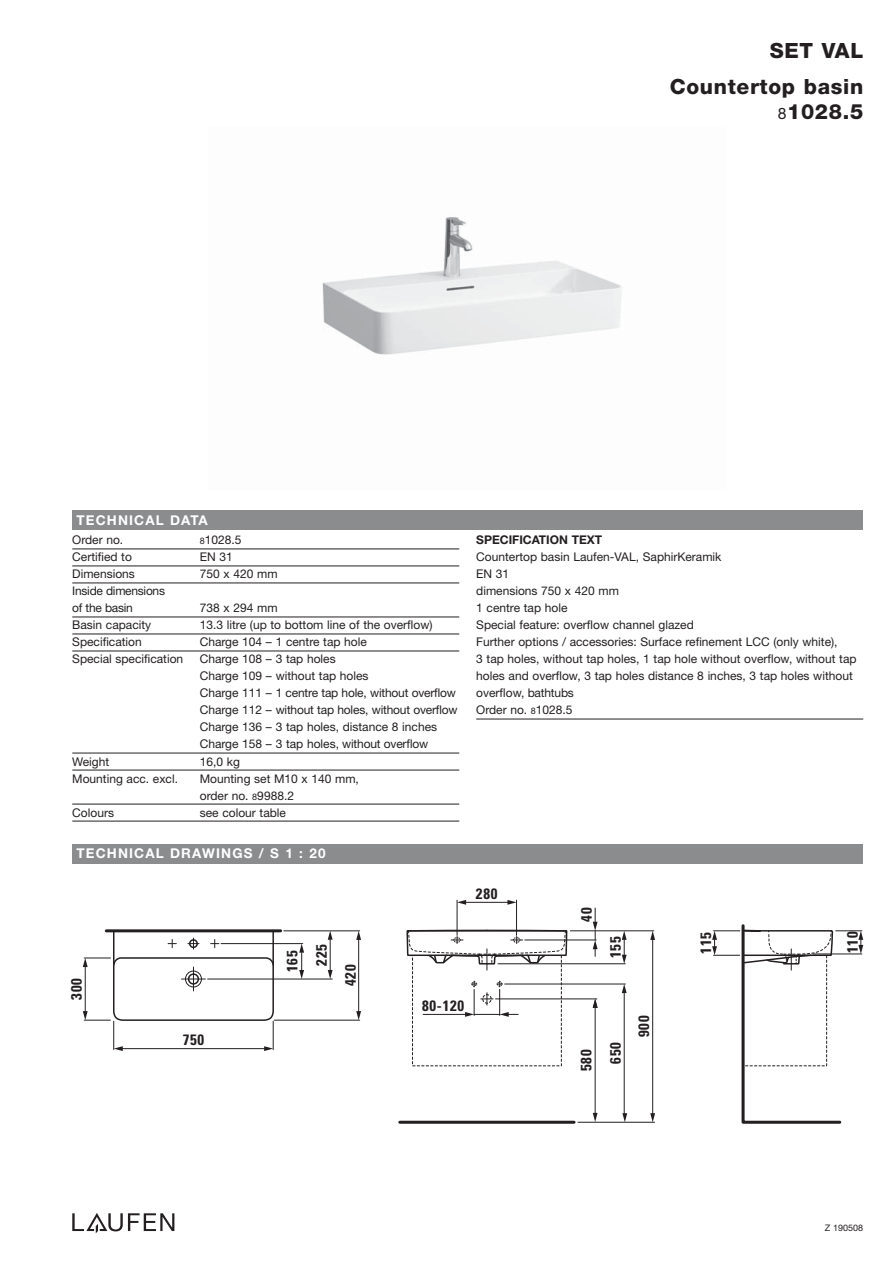
<style>
.page{position:relative;width:893px;height:1263px;background:#fff}
.page>*{position:absolute;margin:0;border:0;box-sizing:border-box;transform-origin:0 0}
.t1{font:800 21px "Helvetica Neue";letter-spacing:.03em;color:#231f20}
.t2{font:700 condensed 15px/29.4px "Univers";letter-spacing:.05em;color:#231f20;text-align:center}
.t3{font:700 13.5px "Helvetica Neue";letter-spacing:.085em;color:#fff}
.t4{font:12px/17px "Helvetica Neue";color:#231f20}
.t5{font:12px/17px "Helvetica Neue";letter-spacing:-.02em;color:#231f20}
.t6{font:700 12px "Helvetica Neue";color:#231f20}
.t7{font:9px "Helvetica Neue";color:#231f20}
.s1{font-weight:400;font-size:15.75px}
.s2{font-size:9px}
</style>
<div class="page">
<img style="left:322px;top:217px;width:300px;height:138px">
<hr style="left:106px;top:929px;width:175px;height:3px;background:#231f20">
<hr style="left:400px;top:1121px;width:174px;height:3px;background:#231f20">
<svg style="left:598px;top:954px;width:56px;height:112px"></svg>
<hr style="left:505px;top:984px;width:120px;height:1px;background:#231f20">
<svg style="left:622px;top:984px;width:5px;height:9px"></svg>
<hr style="left:624px;top:992px;width:1px;height:122px;background:#231f20">
<hr style="left:595px;top:1007px;width:1px;height:107px;background:#231f20">
<hr style="left:578px;top:1122px;width:77px;height:1px;background:#231f20">
<svg style="left:622px;top:1113px;width:5px;height:9px"></svg>
<svg style="left:593px;top:1113px;width:5px;height:9px"></svg>
<svg style="left:650px;top:1113px;width:5px;height:9px"></svg>
<svg style="left:650px;top:931px;width:5px;height:9px"></svg>
<hr style="left:652px;top:937px;width:1px;height:177px;background:#231f20">
<hr style="left:274px;top:1020px;width:86px;height:1px;background:#231f20">
<svg style="left:356px;top:931px;width:5px;height:9px"></svg>
<svg style="left:356px;top:1011px;width:5px;height:9px"></svg>
<hr style="left:358px;top:939px;width:1px;height:73px;background:#231f20">
<hr style="left:208px;top:979px;width:124px;height:1px;background:#231f20">
<hr style="left:221px;top:943px;width:82px;height:1px;background:#231f20">
<svg style="left:328px;top:970px;width:5px;height:9px"></svg>
<svg style="left:328px;top:931px;width:5px;height:9px"></svg>
<hr style="left:330px;top:940px;width:1px;height:30px;background:#231f20">
<hr style="left:284px;top:930px;width:76px;height:1px;background:#231f20">
<svg style="left:299px;top:943px;width:5px;height:36px"></svg>
<hr style="left:498px;top:963px;width:127px;height:1px;background:#231f20">
<svg style="left:622px;top:931px;width:5px;height:33px"></svg>
<svg style="left:406px;top:900px;width:192px;height:187px"></svg>
<hr style="left:570px;top:930px;width:84px;height:1px;background:#231f20">
<hr style="left:525px;top:940px;width:71px;height:1px;background:#231f20">
<svg style="left:712px;top:924px;width:151px;height:200px"></svg>
<hr style="left:813px;top:954px;width:49px;height:1px;background:#231f20">
<svg style="left:83px;top:929px;width:192px;height:122px"></svg>
<svg style="left:72px;top:1213px;width:102px;height:20px"></svg>
<div style="left:72px;top:844px;width:791px;height:19px;background:#8a8c8e"></div>
<div style="left:72px;top:510px;width:791px;height:19px;background:#8a8c8e"></div>
<hr style="left:72px;top:549px;width:387px;height:1px;background:#231f20">
<hr style="left:72px;top:566px;width:387px;height:1px;background:#231f20">
<hr style="left:72px;top:583px;width:387px;height:1px;background:#231f20">
<hr style="left:72px;top:617px;width:387px;height:1px;background:#231f20">
<hr style="left:72px;top:634px;width:387px;height:1px;background:#231f20">
<hr style="left:72px;top:651px;width:387px;height:1px;background:#231f20">
<hr style="left:72px;top:753px;width:387px;height:1px;background:#231f20">
<hr style="left:72px;top:770px;width:387px;height:1px;background:#231f20">
<hr style="left:72px;top:804px;width:387px;height:1px;background:#231f20">
<hr style="left:72px;top:821px;width:387px;height:1px;background:#231f20">
<hr style="left:476px;top:719px;width:387px;height:1px;background:#231f20">
<h1 class="t1" style="left:770px;top:42px;width:95px">SET VAL</h1>
<h1 class="t1" style="left:670px;top:79px;width:195px">Countertop basin</h1>
<h1 class="t1" style="left:778px;top:104px;width:87px"><span class="s1">8</span>1028.5</h1>
<p class="t3" style="left:77px;top:515px;width:133px">TECHNICAL DATA</p>
<p class="t4" style="left:72px;top:533px;width:53px">Order no.</p>
<p class="t4" style="left:200px;top:533px;width:43px"><span class="s2">8</span>1028.5</p>
<p class="t4" style="left:72px;top:550px;width:61px">Certified to</p>
<p class="t4" style="left:200px;top:550px;width:35px">EN 31</p>
<p class="t4" style="left:72px;top:567px;width:64px">Dimensions</p>
<p class="t4" style="left:200px;top:567px;width:79px">750 x 420 mm</p>
<p class="t5" style="left:72px;top:584px;width:94px">Inside dimensions of the basin</p>
<p class="t4" style="left:200px;top:601px;width:79px">738 x 294 mm</p>
<p class="t4" style="left:72px;top:618px;width:81px">Basin capacity</p>
<p class="t4" style="left:200px;top:618px;width:234px">13.3 litre (up to bottom line of the overflow)</p>
<p class="t4" style="left:72px;top:635px;width:71px">Specification</p>
<p class="t4" style="left:200px;top:635px;width:169px">Charge 104 – 1 centre tap hole</p>
<p class="t4" style="left:72px;top:652px;width:112px">Special specification</p>
<p class="t4" style="left:200px;top:652px;width:259px">Charge 108 – 3 tap holes<br>Charge 109 – without tap holes<br>Charge 111 – 1 centre tap hole, without overflow Charge 112 – without tap holes, without overflow Charge 136 – 3 tap holes, distance 8 inches Charge 158 – 3 tap holes, without overflow</p>
<p class="t4" style="left:72px;top:754px;width:38px">Weight</p>
<p class="t4" style="left:200px;top:754px;width:42px">16,0 kg</p>
<p class="t4" style="left:72px;top:771px;width:107px">Mounting acc. excl.</p>
<p class="t4" style="left:200px;top:771px;width:161px">Mounting set M10 x 140 mm, order no. <span class="s2">8</span>9988.2</p>
<p class="t4" style="left:72px;top:805px;width:43px">Colours</p>
<p class="t4" style="left:200px;top:805px;width:88px">see colour table</p>
<p class="t6" style="left:476px;top:536px;width:127px">SPECIFICATION TEXT</p>
<p class="t4" style="left:476px;top:550px;width:382px">Countertop basin Laufen-VAL, SaphirKeramik<br>EN 31<br>dimensions 750 x 420 mm<br>1 centre tap hole<br>Special feature: overflow channel glazed<br>Further options / accessories: Surface refinement LCC (only white),<br>3 tap holes, without tap holes, 1 tap hole without overflow, without tap holes and overflow, 3 tap holes distance 8 inches, 3 tap holes without overflow, bathtubs<br>Order no. <span class="s2">8</span>1028.5</p>
<p class="t3" style="left:77px;top:849px;width:250px">TECHNICAL DRAWINGS / S 1 : 20</p>
<p class="t2" style="left:63px;top:1000px;width:23px;rotate:-90deg">300</p>
<p class="t2" style="left:183px;top:1027px;width:23px">750</p>
<p class="t2" style="left:279px;top:972px;width:23px;rotate:-90deg">165</p>
<p class="t2" style="left:308px;top:965px;width:23px;rotate:-90deg">225</p>
<p class="t2" style="left:337px;top:986px;width:23px;rotate:-90deg">420</p>
<p class="t2" style="left:476px;top:880px;width:23px">280</p>
<p class="t2" style="left:422px;top:993px;width:44px">80-120</p>
<p class="t2" style="left:573px;top:922px;width:16px;rotate:-90deg">40</p>
<p class="t2" style="left:602px;top:958px;width:23px;rotate:-90deg">155</p>
<p class="t2" style="left:573px;top:1071px;width:30px;rotate:-90deg">580<br>650</p>
<p class="t2" style="left:631px;top:1037px;width:23px;rotate:-90deg">900</p>
<p class="t2" style="left:693px;top:954px;width:23px;rotate:-90deg">115</p>
<p class="t2" style="left:839px;top:953px;width:23px;rotate:-90deg">110</p>
<p class="t7" style="left:825px;top:1224px;width:40px">Z 190508</p>
</div>
